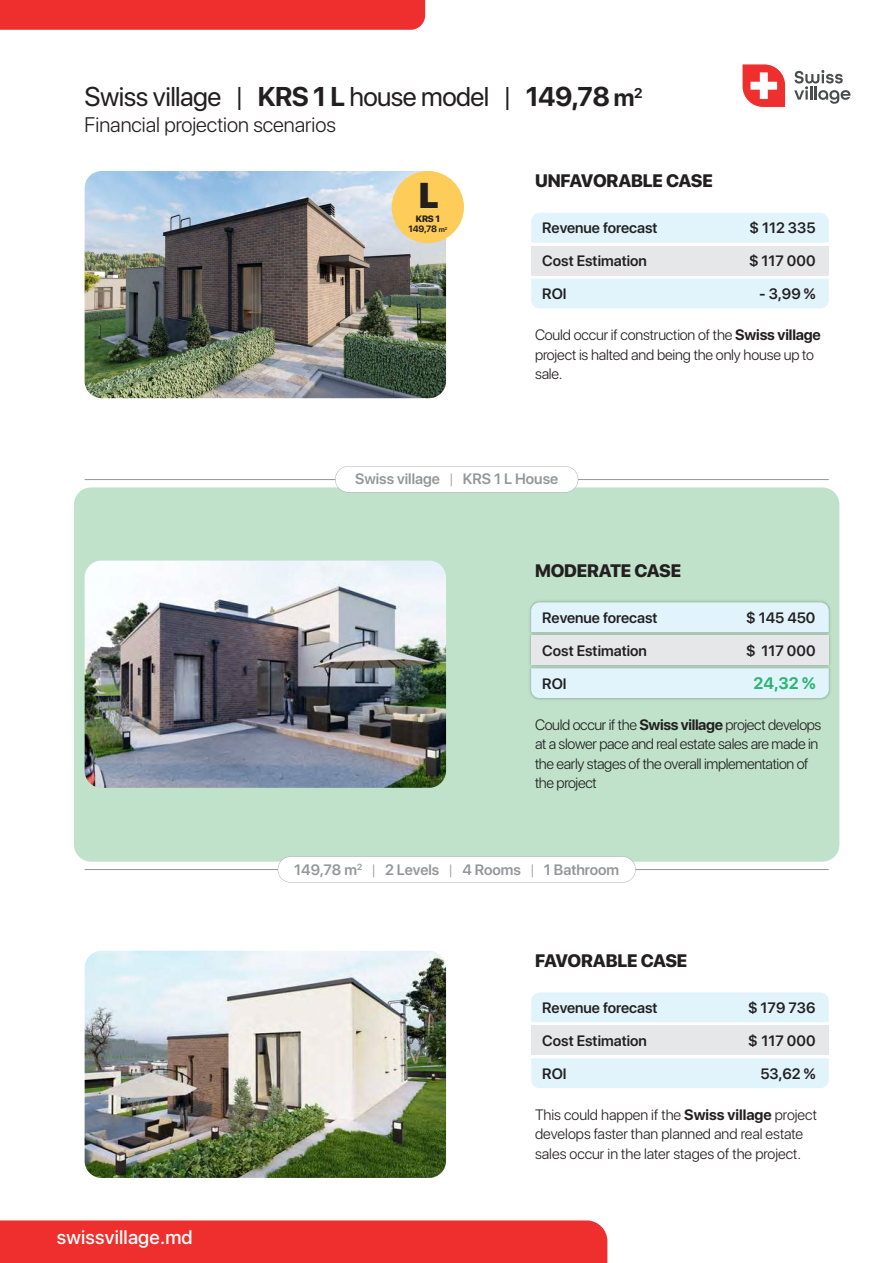
<style>
.page{position:relative;width:893px;height:1263px;background:#fff}
.page>*{position:absolute;margin:0;border:0;box-sizing:border-box;transform-origin:0 0}
.t1{font:900 35.7px "SF Pro Display";color:#231f20}
.t2{font:27px "SF Pro Display";letter-spacing:-.02em;color:#231f20}
.t3{font:300 21px "SF Pro Display";color:#231f20}
.t4{font:500 19.5px "SF Pro Display";letter-spacing:.01em;color:#fff}
.t5{font:800 18px "SF Pro Display";letter-spacing:-.01em;color:#231f20}
.t6{font:700 16.5px "SF Pro Display";color:#2bb572}
.t7{font:300 15px/19.5px "SF Pro Display";letter-spacing:-.01em;color:#231f20}
.t8{font:600 15px "SF Pro Display";color:#231f20}
.t9{font:600 15px "SF Pro Display";color:#939598}
.t10{font:700 9.15px/10.2px "SF Pro Display";color:#231f20;text-align:center}
.s1{font-weight:700}
.s2{font-weight:700;font-size:24px}
.s3{font-weight:800}
.s4{font-size:7.2px}
.s5{font-weight:300}
</style>
<div class="page">
<img style="left:85px;top:171px;width:361px;height:227px">
<div style="left:74px;top:487px;width:765px;height:375px;background:#c0e2ca;border-radius:17px"></div>
<div style="left:0;top:0;width:425px;height:30px;background:#ee2f2d"></div>
<div style="left:0;top:1220px;width:607px;height:43px;background:#ee2f2d"></div>
<img style="left:529px;top:600px;width:302px;height:30px">
<div style="left:531px;top:602px;width:298px;height:28px;background:#e1f4fc"></div>
<img style="left:529px;top:630px;width:302px;height:33px">
<div style="left:531px;top:635px;width:298px;height:30px;background:#e6e7e9"></div>
<img style="left:529px;top:663px;width:302px;height:37px">
<div style="left:531px;top:668px;width:298px;height:30px;background:#e1f4fc"></div>
<svg style="left:794px;top:70px;width:56px;height:34px"></svg>
<svg style="left:742px;top:64px;width:43px;height:43px"></svg>
<div style="left:531px;top:992px;width:298px;height:30px;background:#e1f4fc"></div>
<div style="left:531px;top:1025px;width:298px;height:30px;background:#e6e7e9"></div>
<div style="left:531px;top:1058px;width:298px;height:30px;background:#e1f4fc"></div>
<div style="left:531px;top:213px;width:298px;height:30px;background:#e1f4fc"></div>
<div style="left:531px;top:246px;width:298px;height:29px;background:#e6e7e9"></div>
<div style="left:531px;top:279px;width:298px;height:29px;background:#e1f4fc"></div>
<hr style="left:85px;top:869px;width:744px;height:1px;background:#939598">
<svg style="left:278px;top:856px;width:358px;height:27px"></svg>
<hr style="left:85px;top:479px;width:744px;height:1px;background:#939598">
<svg style="left:335px;top:466px;width:243px;height:26px"></svg>
<div style="left:392px;top:171px;width:72px;height:72px;background:#fecc58;border-radius:50%"></div>
<img style="left:85px;top:561px;width:361px;height:227px">
<img style="left:85px;top:951px;width:361px;height:227px">
<h2 class="t2" style="left:85px;top:77px;width:559px">Swiss village | <span class="s1">KRS 1 L</span> house model | <span class="s1">149,78</span> <span class="s2">m</span><sup>2</sup></h2>
<h3 class="t3" style="left:85px;top:110px;width:253px">Financial projection scenarios</h3>
<h1 class="t1" style="left:419px;top:170px;width:22px">L</h1>
<p class="t10" style="left:409px;top:213px;width:40px"><span class="s3">KRS 1<br></span>149,78 <span class="s4">m</span><sup>2</sup></p>
<p class="t5" style="left:535px;top:168px;width:179px">UNFAVORABLE CASE</p>
<p class="t8" style="left:542px;top:217px;width:117px">Revenue forecast</p>
<p class="t8" style="left:542px;top:250px;width:106px">Cost Estimation</p>
<p class="t8" style="left:542px;top:283px;width:26px">ROI</p>
<p class="t8" style="left:749px;top:217px;width:67px">$ 112 335</p>
<p class="t8" style="left:749px;top:250px;width:68px">$ 117 000</p>
<p class="t8" style="left:759px;top:283px;width:58px">- 3,99 %</p>
<p class="t7" style="left:535px;top:324px;width:287px">Could occur if construction of the <span class="s1">Swiss village </span>project is halted and being the only house up to sale.</p>
<p class="t9" style="left:355px;top:468px;width:205px">Swiss village <span class="s5">|</span> KRS 1 L House</p>
<p class="t5" style="left:535px;top:557px;width:148px">MODERATE CASE</p>
<p class="t8" style="left:542px;top:607px;width:117px">Revenue forecast</p>
<p class="t8" style="left:542px;top:640px;width:106px">Cost Estimation</p>
<p class="t8" style="left:542px;top:673px;width:26px">ROI</p>
<p class="t8" style="left:746px;top:607px;width:71px">$ 145 450</p>
<p class="t8" style="left:746px;top:640px;width:71px">$ 117 000</p>
<p class="t6" style="left:754px;top:671px;width:63px">24,32 %</p>
<p class="t7" style="left:535px;top:714px;width:288px">Could occur if the <span class="s1">Swiss village</span> project develops at a slower pace and real estate sales are made in the early stages of the overall implementation of the project</p>
<p class="t9" style="left:294px;top:859px;width:326px">149,78 m<sup>2</sup> <span class="s5">|</span> 2 Levels <span class="s5">|</span> 4 Rooms <span class="s5">|</span> 1 Bathroom</p>
<p class="t5" style="left:535px;top:947px;width:154px">FAVORABLE CASE</p>
<p class="t8" style="left:542px;top:997px;width:117px">Revenue forecast</p>
<p class="t8" style="left:542px;top:1030px;width:106px">Cost Estimation</p>
<p class="t8" style="left:542px;top:1063px;width:26px">ROI</p>
<p class="t8" style="left:748px;top:997px;width:69px">$ 179 736</p>
<p class="t8" style="left:748px;top:1030px;width:69px">$ 117 000</p>
<p class="t8" style="left:760px;top:1063px;width:57px">53,62 %</p>
<h3 class="t4" style="left:57px;top:1223px;width:137px">swissvillage.md</h3>
<p class="t7" style="left:535px;top:1104px;width:283px">This could happen if the <span class="s1">Swiss village</span> project develops faster than planned and real estate sales occur in the later stages of the project.</p>
</div>
